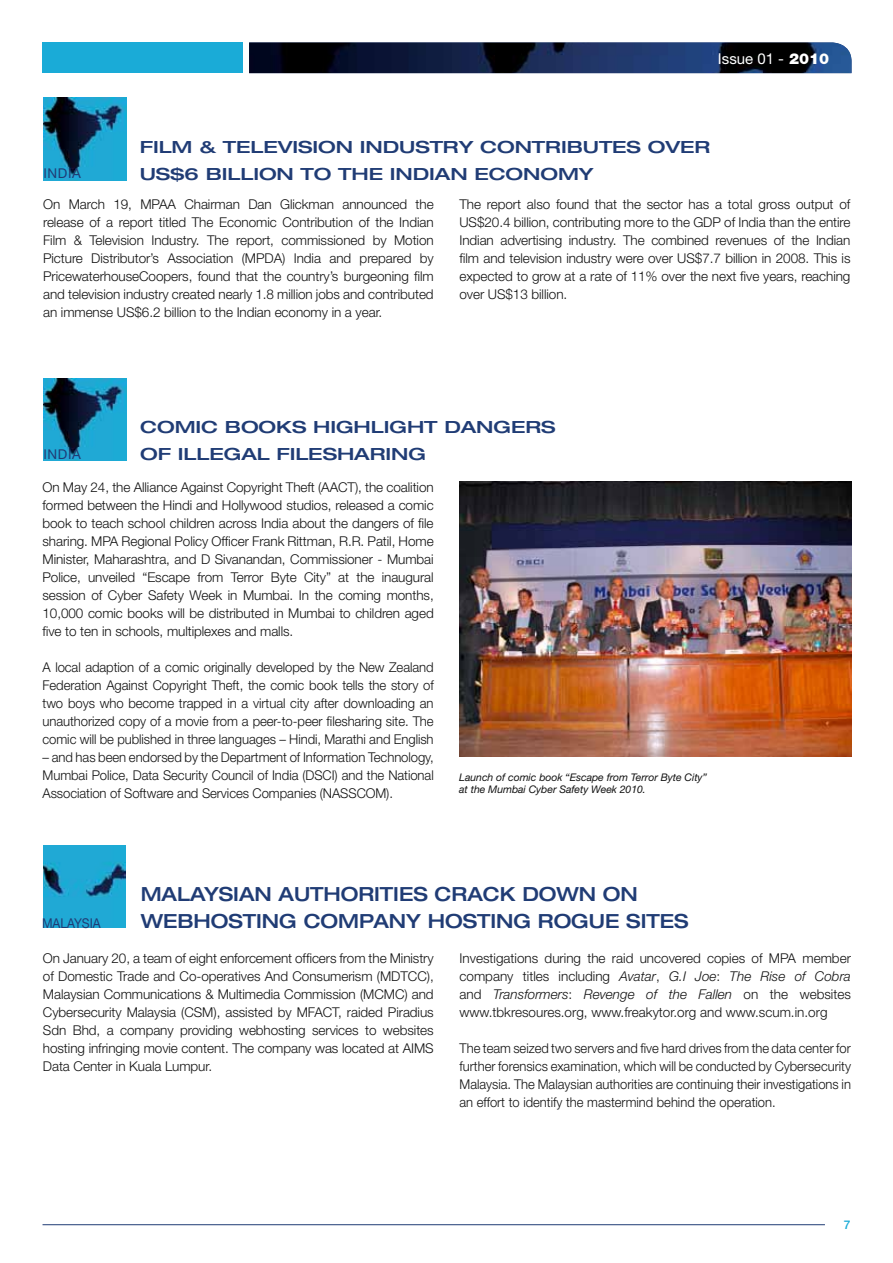
<style>
.page{position:relative;width:893px;height:1263px;background:#fff}
.page>*{position:absolute;margin:0;border:0;box-sizing:border-box;transform-origin:0 0}
.t1{font:500 expanded 19.5px "Helvetica Neue";color:#203c75}
.t2{font:500 expanded 16.8px "Helvetica Neue";letter-spacing:-.005em;color:#203c75;scale:1.16 1}
.t3{font:15px "Helvetica Neue";color:#fff}
.t4{font:300 13.5px/18px "Helvetica Neue";letter-spacing:-.005em;color:#121212;text-align:justify}
.t5{font:300 13.5px/18px "Helvetica Neue";letter-spacing:-.005em;color:#121212;text-align:justify;scale:.96 1}
.t6{font:13.5px "Helvetica Neue";letter-spacing:-.005em;color:#203c75}
.t7{font:13.5px "Helvetica Neue";letter-spacing:-.005em;color:#203c75;scale:.9 1}
.t8{font:500 12px "Helvetica Neue";color:#1aabd7}
.t9{font:italic 10.5px/12px "Helvetica Neue";letter-spacing:-.005em;color:#121212}
.s1{font-weight:900}
.s2{font-style:italic}
</style>
<div class="page">
<hr style="left:43px;top:1224px;width:782px;height:1px;background:#203c75">
<img style="left:249px;top:43px;width:602px;height:30px">
<div style="left:43px;top:43px;width:200px;height:30px;background:#1aabd7"></div>
<img style="left:43px;top:98px;width:83px;height:82px">
<img style="left:43px;top:378px;width:83px;height:83px">
<img style="left:459px;top:481px;width:392px;height:275px">
<img style="left:43px;top:845px;width:83px;height:83px">
<p class="t3" style="left:718px;top:50px;width:113px">Issue 01 - <span class="s1">2010</span></p>
<p class="t2" style="left:140px;top:137px;width:493px">FILM &amp; TELEVISION INDUSTRY CONTRIBUTES OVER</p>
<p class="t6" style="left:43px;top:165px;width:39px">In dia</p>
<p class="t2" style="left:140px;top:164px;width:393px">US$6 BILLION TO THE INDIAN ECONOMY</p>
<p class="t4" style="left:459px;top:195px;width:393px">The report also found that the sector has a total gross output of US$20.4 billion, contributing more to the GDP of India than the entire Indian advertising industry. The combined revenues of the Indian film and television industry were over US$7.7 billion in 2008. This is expected to grow at a rate of 11% over the next five years, reaching over US$13 billion.</p>
<p class="t4" style="left:43px;top:195px;width:392px">On March 19, MPAA Chairman Dan Glickman announced the release of a report titled The Economic Contribution of the Indian Film &amp; Television Industry. The report, commissioned by Motion Picture Distributor’s Association (MPDA) India and prepared by PricewaterhouseCoopers, found that the country’s burgeoning film and television industry created nearly 1.8 million jobs and contributed an immense US$6.2 billion to the Indian economy in a year.</p>
<p class="t2" style="left:140px;top:417px;width:15px">COMIC</p>
<p class="t2" style="left:225px;top:417px;width:16px">BOO</p>
<p class="t2" style="left:276px;top:417px;width:45px">KS HIGHLIGHT</p>
<p class="t2" style="left:444px;top:417px;width:15px">DANGERS</p>
<p class="t6" style="left:43px;top:446px;width:39px">In dia</p>
<p class="t2" style="left:140px;top:444px;width:14px">OF</p>
<p class="t2" style="left:178px;top:444px;width:13px">ILLEGAL</p>
<p class="t2" style="left:276px;top:444px;width:13px">FILESHARING</p>
<p class="t4" style="left:43px;top:478px;width:393px">On May 24, the Alliance Against Copyright Theft (AACT), the coalition formed between the Hindi and Hollywood studios, released a comic book to teach school children across India about the dangers of file sharing. MPA Regional Policy Officer Frank Rittman, R.R. Patil, Home Minister, Maharashtra, and D Sivanandan, Commissioner - Mumbai Police, unveiled “Escape from Terror Byte City” at the inaugural session of Cyber Safety Week in Mumbai. In the coming months, 10,000 comic books will be distributed in Mumbai to children aged five to ten in schools, multiplexes and malls.</p>
<p class="t4" style="left:43px;top:658px;width:393px">A local adaption of a comic originally developed by the New Zealand Federation Against Copyright Theft, the comic book tells the story of two boys who become trapped in a virtual city after downloading an unauthorized copy of a movie from a peer-to-peer filesharing site. The comic will be published in three languages – Hindi, Marathi and English</p>
<p class="t4" style="left:43px;top:748px;width:393px">– and has been endorsed by the Department of Information Technology, Mumbai Police, Data Security Council of India (DSCI) and the National Association of Software and Services Companies (NASSCOM).</p>
<p class="t9" style="left:459px;top:771px;width:249px">Launch of comic book “Escape from Terror Byte City” at the Mumbai Cyber Safety Week 2010.</p>
<h1 class="t1" style="left:141px;top:882px;width:16px">MALAYSIAN</h1>
<h1 class="t1" style="left:279px;top:882px;width:15px">AUTHORITIES</h1>
<h1 class="t1" style="left:435px;top:882px;width:17px">CRAC</h1>
<h1 class="t1" style="left:500px;top:882px;width:42px">K DOWN</h1>
<h1 class="t1" style="left:603px;top:882px;width:18px">ON</h1>
<p class="t7" style="left:42px;top:915px;width:52px">MALAYSIA</p>
<h1 class="t1" style="left:141px;top:909px;width:17px">WEBHOSTING</h1>
<h1 class="t1" style="left:304px;top:909px;width:18px">COMPANY</h1>
<h1 class="t1" style="left:428px;top:909px;width:16px">HOSTING</h1>
<h1 class="t1" style="left:538px;top:909px;width:17px">ROGUE</h1>
<h1 class="t1" style="left:626px;top:909px;width:14px">SITES</h1>
<p class="t4" style="left:460px;top:949px;width:393px">Investigations during the raid uncovered copies of MPA member company titles including <span class="s2">Avatar</span>, <span class="s2">G.I Joe</span>: <span class="s2">The Rise of Cobra </span>and <span class="s2">Transformers</span>: <span class="s2">Revenge of the Fallen</span> on the websites www.tbkresoures.org, www.freakytor.org and www.scum.in.org</p>
<p class="t5" style="left:460px;top:1039px;width:409px">The team seized two servers and five hard drives from the data center for further forensics examination, which will be conducted by Cybersecurity Malaysia. The Malaysian authorities are continuing their investigations in an effort to identify the mastermind behind the operation.</p>
<p class="t4" style="left:43px;top:949px;width:392px">On January 20, a team of eight enforcement officers from the Ministry of Domestic Trade and Co-operatives And Consumerism (MDTCC), Malaysian Communications &amp; Multimedia Commission (MCMC) and Cybersecurity Malaysia (CSM), assisted by MFACT, raided Piradius Sdn Bhd, a company providing webhosting services to websites hosting infringing movie content. The company was located at AIMS Data Center in Kuala Lumpur.</p>
<p class="t8" style="left:844px;top:1218px;width:8px">7</p>
</div>
